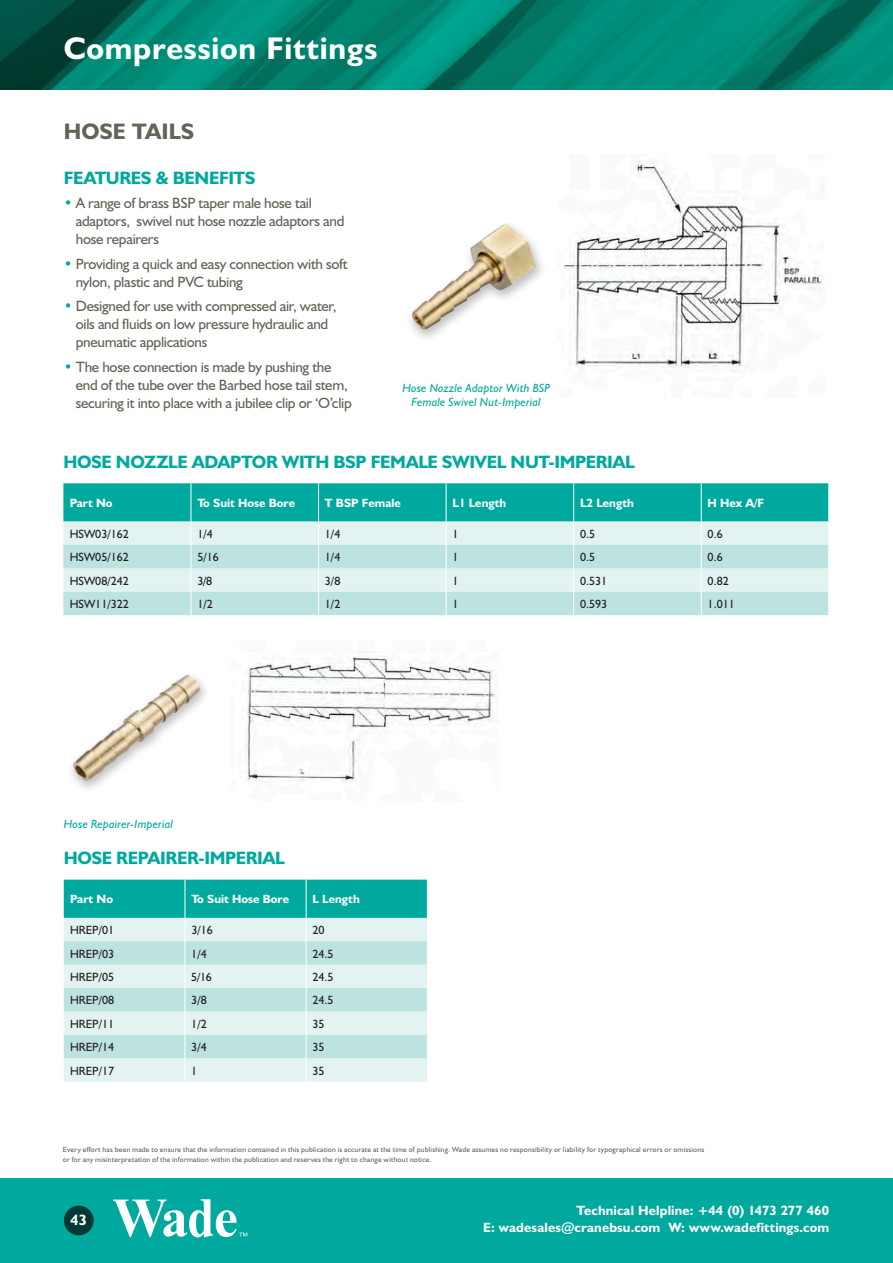
<style>
.page{position:relative;width:893px;height:1263px;background:#fff}
.page>*{position:absolute;margin:0;border:0;box-sizing:border-box;transform-origin:0 0}
.t1{font:700 31.5px "Humanist 521 BT";letter-spacing:.025em;color:#fff}
.t2{font:700 22.5px "Humanist 521 BT";color:#636358}
.t3{font:700 18px "Humanist 521 BT";letter-spacing:-.02em;color:#00a99d}
.t4{font:15px/18px "Humanist 521 BT";letter-spacing:-.02em;color:#636358}
.t5{font:700 15px "Humanist 521 BT";color:#fff}
.t6{font:700 13.5px/16.5px "Humanist 521 BT";letter-spacing:.01em;color:#fff;text-align:right}
.t7{font:12px "Humanist 521 BT";color:#231f20}
.t8{font:700 12px "Humanist 521 BT";color:#fff}
.t9{font:italic 12px/14.4px "Humanist 521 BT";letter-spacing:.015em;color:#00a99d;text-align:center}
.t10{font:7.5px/10.5px "Humanist 521 BT";letter-spacing:.025em;color:#636358}
.s1{color:#00a99d}
</style>
<div class="page">
<img style="left:0;top:0;width:893px;height:89px">
<div style="left:0;top:1178px;width:893px;height:85px;background:#00a99d"></div>
<div style="left:64px;top:1205px;width:30px;height:30px;background:#003935;border-radius:50%"></div>
<svg style="left:113px;top:1199px;width:134px;height:38px"></svg>
<img style="left:563px;top:161px;width:260px;height:211px">
<svg style="left:63px;top:483px;width:766px;height:132px;background:#94d8d3"></svg>
<svg style="left:64px;top:880px;width:364px;height:201px;background:#abdfdc"></svg>
<div style="left:406px;top:219px;width:141px;height:123px;background:#231f20;opacity:.3"></div>
<img style="left:412px;top:223px;width:124px;height:107px">
<img style="left:73px;top:675px;width:127px;height:106px">
<img style="left:245px;top:652px;width:252px;height:131px">
<h1 class="t1" style="left:64px;top:28px;width:315px">Compression Fittings</h1>
<p class="t2" style="left:64px;top:118px;width:132px">HOSE TAILS</p>
<p class="t3" style="left:64px;top:167px;width:193px">FEATURES &amp; BENEFITS</p>
<p class="t4" style="left:76px;top:194px;width:270px;text-indent:-12px"><span class="s1">•</span> A range of brass BSP taper male hose tail adaptors, swivel nut hose nozzle adaptors and hose repairers</p>
<p class="t4" style="left:76px;top:254px;width:273px;text-indent:-12px"><span class="s1">•</span> Providing a quick and easy connection with soft nylon, plastic and PVC tubing</p>
<p class="t4" style="left:76px;top:297px;width:262px;text-indent:-12px"><span class="s1">•</span> Designed for use with compressed air, water, oils and fluids on low pressure hydraulic and pneumatic applications</p>
<p class="t4" style="left:76px;top:357px;width:278px;text-indent:-12px"><span class="s1">•</span> The hose connection is made by pushing the end of the tube over the Barbed hose tail stem, securing it into place with a jubilee clip or ‘O’clip</p>
<p class="t9" style="left:402px;top:380px;width:149px">Hose Nozzle Adaptor With BSP<br>Female Swivel Nut-Imperial</p>
<p class="t3" style="left:63px;top:451px;width:573px">HOSE NOZZLE ADAPTOR WITH BSP FEMALE SWIVEL NUT-IMPERIAL</p>
<p class="t8" style="left:70px;top:495px;width:44px">Part No</p>
<p class="t8" style="left:197px;top:495px;width:99px">To Suit Hose Bore</p>
<p class="t8" style="left:325px;top:495px;width:78px">T BSP Female</p>
<p class="t8" style="left:452px;top:495px;width:55px">L1 Length</p>
<p class="t8" style="left:580px;top:495px;width:55px">L2 Length</p>
<p class="t8" style="left:708px;top:495px;width:58px">H Hex A/F</p>
<p class="t7" style="left:70px;top:526px;width:61px">HSW03/162</p>
<p class="t7" style="left:197px;top:526px;width:17px">1/4</p>
<p class="t7" style="left:325px;top:526px;width:17px">1/4</p>
<p class="t7" style="left:452px;top:526px;width:8px">1</p>
<p class="t7" style="left:580px;top:526px;width:17px">0.5</p>
<p class="t7" style="left:708px;top:526px;width:17px">0.6</p>
<p class="t7" style="left:70px;top:550px;width:61px">HSW05/162</p>
<p class="t7" style="left:197px;top:550px;width:23px">5/16</p>
<p class="t7" style="left:325px;top:550px;width:17px">1/4</p>
<p class="t7" style="left:452px;top:550px;width:8px">1</p>
<p class="t7" style="left:580px;top:550px;width:17px">0.5</p>
<p class="t7" style="left:708px;top:550px;width:17px">0.6</p>
<p class="t7" style="left:70px;top:573px;width:61px">HSW08/242</p>
<p class="t7" style="left:197px;top:573px;width:16px">3/8</p>
<p class="t7" style="left:325px;top:573px;width:17px">3/8</p>
<p class="t7" style="left:452px;top:573px;width:8px">1</p>
<p class="t7" style="left:580px;top:573px;width:29px">0.531</p>
<p class="t7" style="left:708px;top:573px;width:23px">0.82</p>
<p class="t7" style="left:70px;top:596px;width:61px">HSW11/322</p>
<p class="t7" style="left:197px;top:596px;width:17px">1/2</p>
<p class="t7" style="left:325px;top:596px;width:17px">1/2</p>
<p class="t7" style="left:452px;top:596px;width:8px">1</p>
<p class="t7" style="left:580px;top:596px;width:29px">0.593</p>
<p class="t7" style="left:708px;top:596px;width:29px">1.011</p>
<p class="t9" style="left:64px;top:816px;width:111px">Hose Repairer-Imperial</p>
<p class="t3" style="left:64px;top:847px;width:223px">HOSE REPAIRER-IMPERIAL</p>
<p class="t8" style="left:70px;top:892px;width:44px">Part No</p>
<p class="t8" style="left:191px;top:892px;width:99px">To Suit Hose Bore</p>
<p class="t8" style="left:313px;top:892px;width:49px">L Length</p>
<p class="t7" style="left:70px;top:923px;width:46px">HREP/01</p>
<p class="t7" style="left:191px;top:923px;width:23px">3/16</p>
<p class="t7" style="left:312px;top:923px;width:14px">20</p>
<p class="t7" style="left:70px;top:946px;width:46px">HREP/03</p>
<p class="t7" style="left:191px;top:946px;width:17px">1/4</p>
<p class="t7" style="left:312px;top:946px;width:23px">24.5</p>
<p class="t7" style="left:70px;top:969px;width:46px">HREP/05</p>
<p class="t7" style="left:191px;top:969px;width:22px">5/16</p>
<p class="t7" style="left:312px;top:969px;width:23px">24.5</p>
<p class="t7" style="left:70px;top:993px;width:46px">HREP/08</p>
<p class="t7" style="left:191px;top:993px;width:17px">3/8</p>
<p class="t7" style="left:312px;top:993px;width:23px">24.5</p>
<p class="t7" style="left:70px;top:1016px;width:46px">HREP/11</p>
<p class="t7" style="left:191px;top:1016px;width:17px">1/2</p>
<p class="t7" style="left:312px;top:1016px;width:14px">35</p>
<p class="t7" style="left:70px;top:1040px;width:46px">HREP/14</p>
<p class="t7" style="left:191px;top:1040px;width:17px">3/4</p>
<p class="t7" style="left:312px;top:1040px;width:14px">35</p>
<p class="t7" style="left:70px;top:1063px;width:46px">HREP/17</p>
<p class="t7" style="left:191px;top:1063px;width:8px">1</p>
<p class="t7" style="left:312px;top:1063px;width:14px">35</p>
<p class="t10" style="left:63px;top:1143px;width:643px">Every effort has been made to ensure that the information contained in this publication is accurate at the time of publishing. Wade assumes no responsibility or liability for typographical errors or omissions or for any misinterpretation of the information within the publication and reserves the right to change without notice.</p>
<p class="t5" style="left:71px;top:1211px;width:18px">43</p>
<p class="t6" style="left:483px;top:1202px;width:348px">Technical Helpline: +44 (0) 1473 277 460<br>E: wadesales@cranebsu.com W: www.wadefittings.com</p>
</div>
